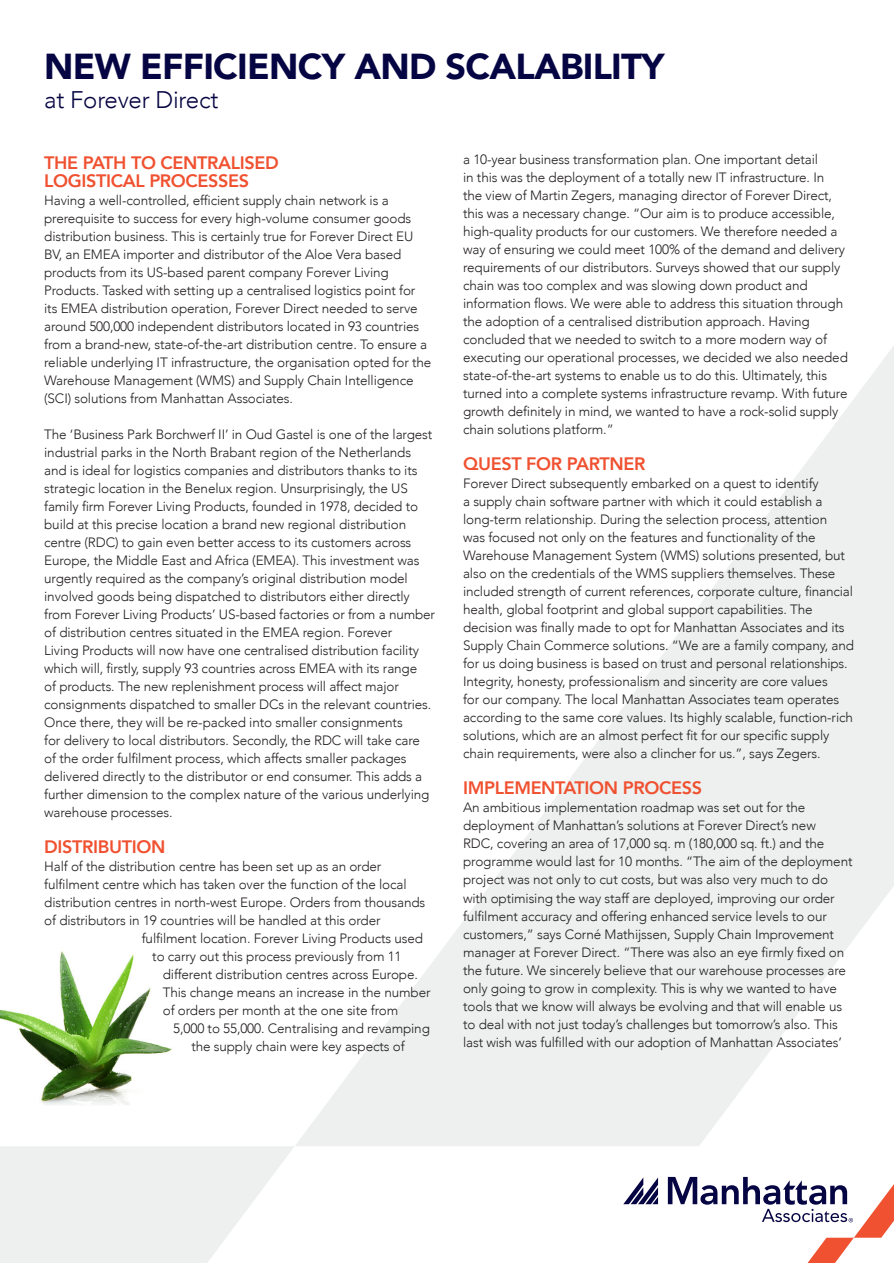
<style>
.page{position:relative;width:894px;height:1263px;background:#fff}
.page>*{position:absolute;margin:0;border:0;box-sizing:border-box;transform-origin:0 0}
.t1{font:900 36px "Avenir";letter-spacing:-.02em;color:#060543}
.t2{font:300 24px "Avenir";letter-spacing:-.01em;color:#060543}
.t3{font:800 18px "Avenir";letter-spacing:-.02em;color:#f05130}
.t4{font:300 13.5px/18px "Avenir";letter-spacing:-.01em;color:#231f20}
</style>
<div class="page">
<img style="left:0;top:951px;width:172px;height:154px">
<svg style="left:623px;top:1177px;width:34px;height:27px"></svg>
<svg style="left:667px;top:1176px;width:226px;height:87px"></svg>
<svg style="left:0;top:1146px;width:294px;height:117px"></svg>
<svg style="left:295px;top:347px;width:598px;height:799px"></svg>
<p class="t1" style="left:44px;top:36px;width:621px">NEW EFFICIENCY AND SCALABILITY</p>
<p class="t2" style="left:44px;top:85px;width:176px">at Forever Direct</p>
<p class="t3" style="left:44px;top:148px;width:236px">THE PATH TO CENTRALISED</p>
<p class="t3" style="left:44px;top:166px;width:206px">LOGISTICAL PROCESSES</p>
<p class="t4" style="left:44px;top:191px;width:388px">Having a well-controlled, efficient supply chain network is a prerequisite to success for every high-volume consumer goods distribution business. This is certainly true for Forever Direct EU BV, an EMEA importer and distributor of the Aloe Vera based products from its US-based parent company Forever Living Products. Tasked with setting up a centralised logistics point for its EMEA distribution operation, Forever Direct needed to serve around 500,000 independent distributors located in 93 countries from a brand-new, state-of-the-art distribution centre. To ensure a reliable underlying IT infrastructure, the organisation opted for the Warehouse Management (WMS) and Supply Chain Intelligence (SCI) solutions from Manhattan Associates.</p>
<p class="t4" style="left:44px;top:425px;width:392px">The ‘Business Park Borchwerf II’ in Oud Gastel is one of the largest industrial parks in the North Brabant region of the Netherlands and is ideal for logistics companies and distributors thanks to its strategic location in the Benelux region. Unsurprisingly, the US family firm Forever Living Products, founded in 1978, decided to build at this precise location a brand new regional distribution centre (RDC) to gain even better access to its customers across Europe, the Middle East and Africa (EMEA). This investment was urgently required as the company’s original distribution model involved goods being dispatched to distributors either directly from Forever Living Products’ US-based factories or from a number of distribution centres situated in the EMEA region. Forever<br>Living Products will now have one centralised distribution facility which will, firstly, supply 93 countries across EMEA with its range<br>of products. The new replenishment process will affect major consignments dispatched to smaller DCs in the relevant countries.<br>Once there, they will be re-packed into smaller consignments<br>for delivery to local distributors. Secondly, the RDC will take care of the order fulfilment process, which affects smaller packages delivered directly to the distributor or end consumer. This adds a further dimension to the complex nature of the various underlying warehouse processes.</p>
<p class="t3" style="left:44px;top:832px;width:123px">DISTRIBUTION</p>
<p class="t4" style="left:44px;top:857px;width:338px">Half of the distribution centre has been set up as an order</p>
<p class="t4" style="left:44px;top:875px;width:364px">fulfilment centre which has taken over the function of the local</p>
<p class="t4" style="left:44px;top:893px;width:382px">distribution centres in north-west Europe. Orders from thousands</p>
<p class="t4" style="left:44px;top:911px;width:338px">of distributors in 19 countries will be handled at this order</p>
<p class="t4" style="left:142px;top:929px;width:283px">fulfilment location. Forever Living Products used</p>
<p class="t4" style="left:152px;top:947px;width:251px">to carry out this process previously from 11</p>
<p class="t4" style="left:163px;top:965px;width:256px">different distribution centres across Europe.</p>
<p class="t4" style="left:163px;top:983px;width:269px">This change means an increase in the number</p>
<p class="t4" style="left:163px;top:1001px;width:237px">of orders per month at the one site from</p>
<p class="t4" style="left:173px;top:1019px;width:258px">5,000 to 55,000. Centralising and revamping</p>
<p class="t4" style="left:191px;top:1037px;width:215px">the supply chain were key aspects of</p>
<p class="t4" style="left:463px;top:151px;width:386px">a 10-year business transformation plan. One important detail<br>in this was the deployment of a totally new IT infrastructure. In<br>the view of Martin Zegers, managing director of Forever Direct, this was a necessary change. “Our aim is to produce accessible, high-quality products for our customers. We therefore needed a way of ensuring we could meet 100% of the demand and delivery requirements of our distributors. Surveys showed that our supply chain was too complex and was slowing down product and information flows. We were able to address this situation through the adoption of a centralised distribution approach. Having concluded that we needed to switch to a more modern way of executing our operational processes, we decided we also needed state-of-the-art systems to enable us to do this. Ultimately, this turned into a complete systems infrastructure revamp. With future growth definitely in mind, we wanted to have a rock-solid supply chain solutions platform.”</p>
<p class="t3" style="left:463px;top:450px;width:184px">QUEST FOR PARTNER</p>
<p class="t4" style="left:463px;top:475px;width:392px">Forever Direct subsequently embarked on a quest to identify<br>a supply chain software partner with which it could establish a long-term relationship. During the selection process, attention<br>was focused not only on the features and functionality of the Warehouse Management System (WMS) solutions presented, but also on the credentials of the WMS suppliers themselves. These included strength of current references, corporate culture, financial health, global footprint and global support capabilities. The decision was finally made to opt for Manhattan Associates and its Supply Chain Commerce solutions. “We are a family company, and for us doing business is based on trust and personal relationships.<br>Integrity, honesty, professionalism and sincerity are core values<br>for our company. The local Manhattan Associates team operates according to the same core values. Its highly scalable, function-rich solutions, which are an almost perfect fit for our specific supply chain requirements, were also a clincher for us.”, says Zegers.</p>
<p class="t3" style="left:463px;top:774px;width:240px">IMPLEMENTATION PROCESS</p>
<p class="t4" style="left:463px;top:799px;width:391px">An ambitious implementation roadmap was set out for the deployment of Manhattan’s solutions at Forever Direct’s new<br>RDC, covering an area of 17,000 sq. m (180,000 sq. ft.) and the programme would last for 10 months. “The aim of the deployment project was not only to cut costs, but was also very much to do with optimising the way staff are deployed, improving our order fulfilment accuracy and offering enhanced service levels to our customers,” says Corné Mathijssen, Supply Chain Improvement manager at Forever Direct. “There was also an eye firmly fixed on the future. We sincerely believe that our warehouse processes are only going to grow in complexity. This is why we wanted to have tools that we know will always be evolving and that will enable us to deal with not just today’s challenges but tomorrow’s also. This last wish was fulfilled with our adoption of Manhattan Associates’</p>
</div>
